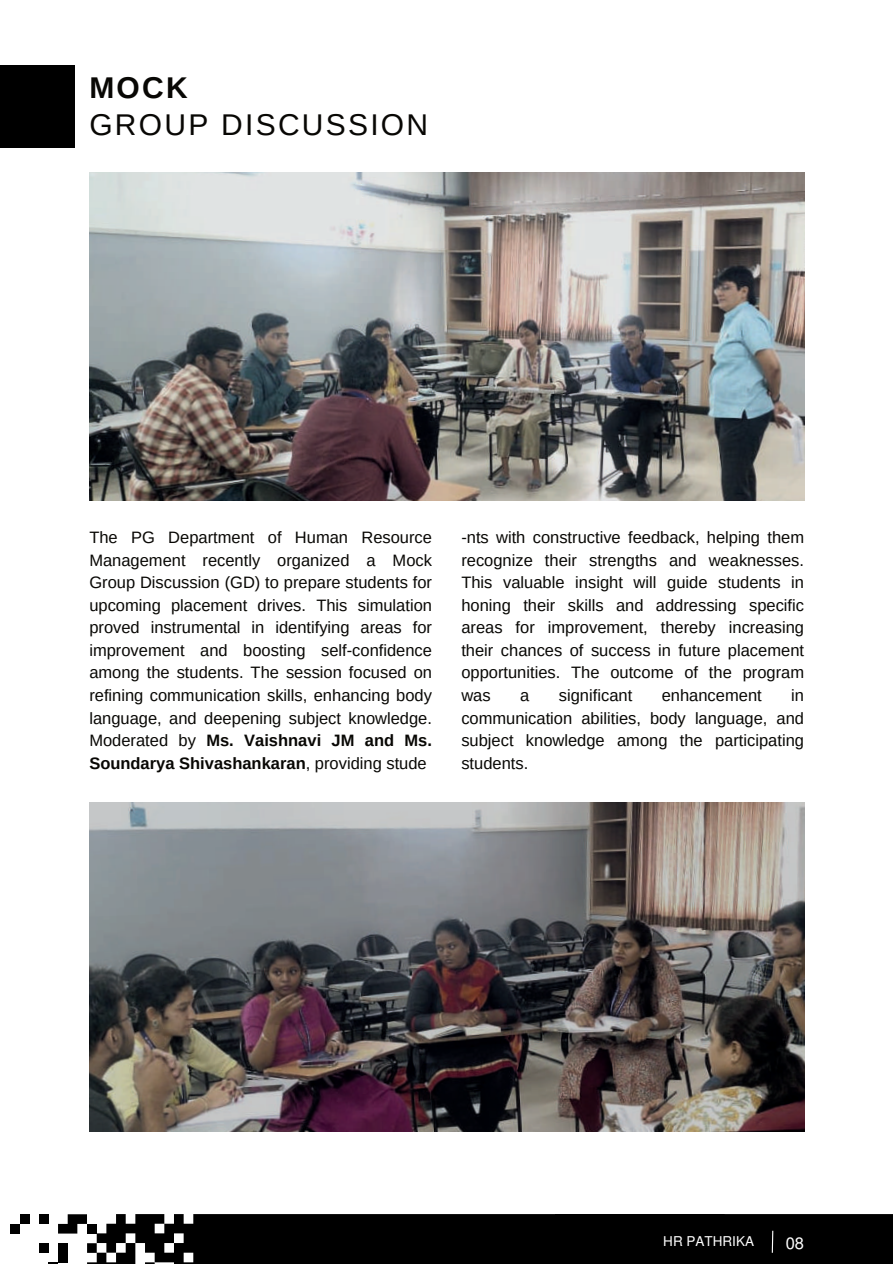
<style>
.page{position:relative;width:893px;height:1264px;background:#fff}
.page>*{position:absolute;margin:0;border:0;box-sizing:border-box;transform-origin:0 0}
.t1{font:30px "Arimo";letter-spacing:.075em;color:#080704}
.t2{font:700 30px "Arimo";color:#080704}
.t3{font:16.5px/22.5px "Arimo";color:#080704;text-align:justify}
.t4{font:16.5px "Mukti";color:#fff}
.t5{font:13.5px "Mukti";color:#fff}
.s1{font-weight:700}
</style>
<div class="page">
<div style="left:0;top:65px;width:74px;height:83px;background:#000"></div>
<img style="left:89px;top:802px;width:715px;height:329px">
<div style="left:39px;top:1214px;width:9px;height:9px;background:#000"></div>
<div style="left:20px;top:1214px;width:10px;height:9px;background:#000"></div>
<div style="left:39px;top:1243px;width:9px;height:9px;background:#000"></div>
<div style="left:10px;top:1223px;width:9px;height:10px;background:#000"></div>
<svg style="left:48px;top:1214px;width:844px;height:49px;background:#141414"></svg>
<img style="left:89px;top:172px;width:715px;height:329px">
<h1 class="t2" style="left:89px;top:67px;width:100px">MOCK</h1>
<h1 class="t1" style="left:89px;top:106px;width:340px">GROUP DISCUSSION</h1>
<p class="t3" style="left:89px;top:526px;width:344px">The PG Department of Human Resource Management recently organized a Mock Group Discussion (GD) to prepare students for upcoming placement drives. This simulation proved instrumental in identifying areas for improvement and boosting self-confidence among the students. The session focused on refining communication skills, enhancing body language, and deepening subject knowledge.<br>Moderated by <span class="s1">Ms. Vaishnavi JM and Ms.<br>Soundarya Shivashankaran</span>, providing stude</p>
<p class="t3" style="left:461px;top:526px;width:344px">-nts with constructive feedback, helping them recognize their strengths and weaknesses.<br>This valuable insight will guide students in honing their skills and addressing specific areas for improvement, thereby increasing their chances of success in future placement opportunities. The outcome of the program was</p>
<p class="t3" style="left:461px;top:684px;width:344px;text-indent:330px">in communication abilities, body language, and subject knowledge among the participating students.</p>
<p class="t3" style="left:520px;top:684px;width:11px">a</p>
<p class="t3" style="left:559px;top:684px;width:75px">significant</p>
<p class="t3" style="left:661px;top:684px;width:101px">enhancement</p>
<p class="t5" style="left:663px;top:1231px;width:92px">HR PATHRIKA</p>
<p class="t4" style="left:785px;top:1230px;width:20px">08</p>
</div>
